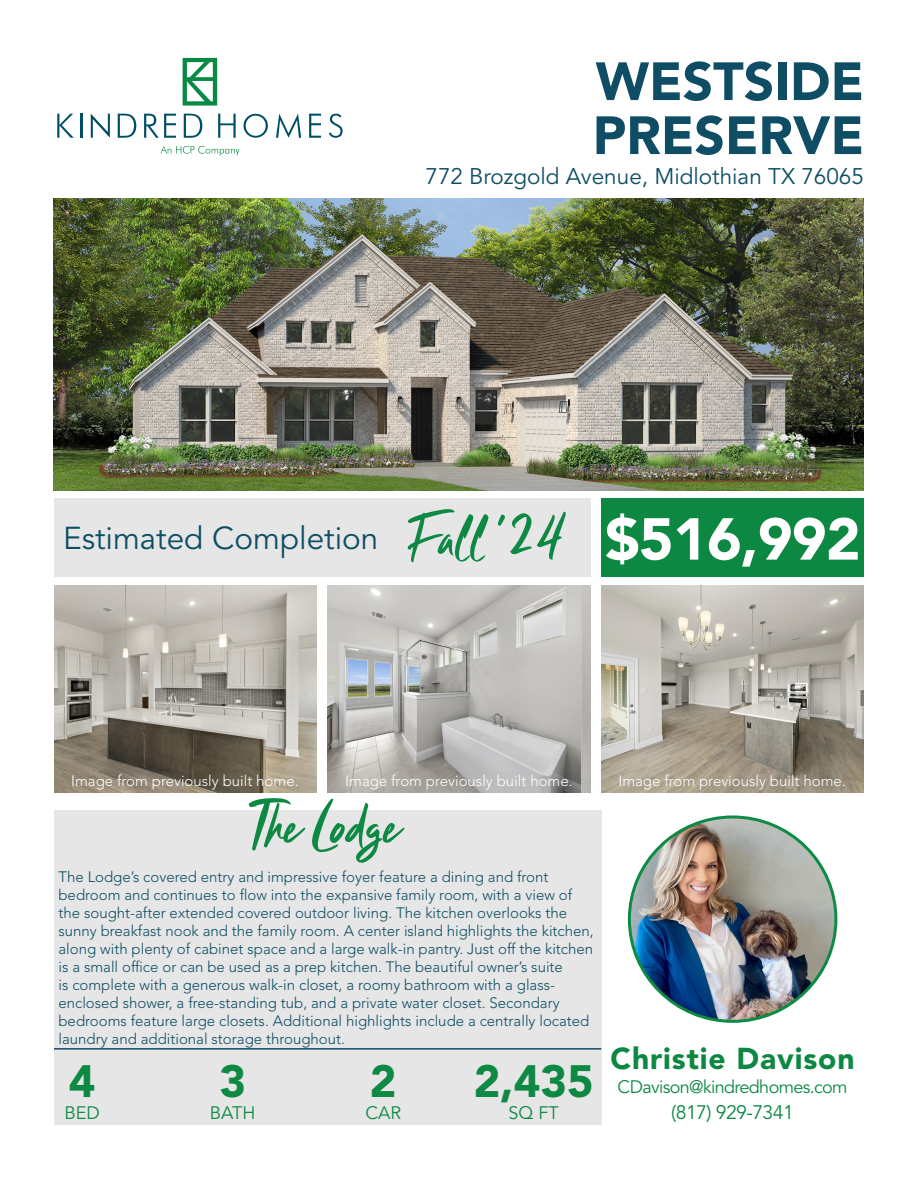
<style>
.page{position:relative;width:918px;height:1188px;background:#fff}
.page>*{position:absolute;margin:0;border:0;box-sizing:border-box;transform-origin:0 0}
.t1{font:900 58.5px "Avenir LT Std";letter-spacing:-.01em;color:#fff}
.Paragraph_Style_1{font:900 53.25px "Avenir LT Std";color:#0e4d64}
.t2{font:52.5px "Clattering";color:#0e8943}
.t3{font:900 45px "Avenir LT Std";color:#0e8943}
.t4{font:31.5px "Avenir LT Std";color:#0e4e64}
.t5{font:900 30px "Avenir LT Std";letter-spacing:.03em;color:#0d8842}
.t6{font:22.5px "Avenir LT Std";color:#0e4e64}
.t7{font:19.5px "Avenir LT Std";letter-spacing:-.03em;color:#0d8842}
.t8{font:18px "Avenir LT Std";letter-spacing:-.035em;color:#0d8842}
.t9{font:18px "Avenir LT Std";color:#0e8943}
.t10{font:300 15px/18px "Avenir LT Std";color:#0e4d64}
.t11{font:300 15px "Avenir LT Std";color:#fff}
</style>
<div class="page">
<img style="left:328px;top:585px;width:262px;height:207px">
<img style="left:601px;top:585px;width:263px;height:207px">
<img style="left:54px;top:585px;width:263px;height:207px">
<svg style="left:183px;top:58px;width:34px;height:48px"></svg>
<svg style="left:57px;top:114px;width:17px;height:24px"></svg>
<svg style="left:91px;top:114px;width:19px;height:24px"></svg>
<svg style="left:118px;top:114px;width:18px;height:24px"></svg>
<svg style="left:144px;top:114px;width:32px;height:24px"></svg>
<svg style="left:184px;top:114px;width:18px;height:24px"></svg>
<svg style="left:218px;top:114px;width:18px;height:24px"></svg>
<svg style="left:244px;top:114px;width:24px;height:24px"></svg>
<svg style="left:276px;top:114px;width:25px;height:24px"></svg>
<svg style="left:309px;top:114px;width:12px;height:24px"></svg>
<svg style="left:329px;top:114px;width:14px;height:24px"></svg>
<hr style="left:81px;top:114px;width:2px;height:24px;background:#004e64">
<svg style="left:161px;top:146px;width:78px;height:10px"></svg>
<div style="left:54px;top:810px;width:547px;height:314px;background:#e6e6e6"></div>
<div style="left:54px;top:498px;width:536px;height:79px;background:#e6e6e6"></div>
<div style="left:601px;top:498px;width:263px;height:79px;background:#0d8842"></div>
<hr style="left:54px;top:1048px;width:547px;height:2px;background:#0e4d64">
<img style="left:629px;top:818px;width:207px;height:203px">
<img style="left:53px;top:199px;width:811px;height:292px">
<p class="Paragraph_Style_1" style="left:596px;top:49px;width:270px">WESTSIDE</p>
<p class="Paragraph_Style_1" style="left:593px;top:103px;width:273px">PRESERVE</p>
<p class="t6" style="left:426px;top:163px;width:440px">772 Brozgold Avenue, Midlothian TX 76065</p>
<p class="t4" style="left:63px;top:520px;width:317px">Estimated Completion</p>
<p class="t2" style="left:409px;top:505px;width:161px">Fall ‘24</p>
<p class="t1" style="left:605px;top:504px;width:257px">$516,992</p>
<p class="t11" style="left:71px;top:772px;width:229px">Image from previously built home.</p>
<p class="t11" style="left:345px;top:772px;width:229px">Image from previously built home.</p>
<p class="t11" style="left:619px;top:772px;width:229px">Image from previously built home.</p>
<p class="t2" style="left:251px;top:793px;width:150px">The Lodge</p>
<p class="t10" style="left:58px;top:868px;width:537px">The Lodge’s covered entry and impressive foyer feature a dining and front bedroom and continues to flow into the expansive family room, with a view of the sought-after extended covered outdoor living. The kitchen overlooks the sunny breakfast nook and the family room. A center island highlights the kitchen, along with plenty of cabinet space and a large walk-in pantry. Just off the kitchen is a small office or can be used as a prep kitchen. The beautiful owner’s suite<br>is complete with a generous walk-in closet, a roomy bathroom with a glass&shy;enclosed shower, a free-standing tub, and a private water closet. Secondary bedrooms feature large closets. Additional highlights include a centrally located laundry and additional storage throughout.</p>
<p class="t3" style="left:69px;top:1054px;width:28px">4</p>
<p class="t9" style="left:65px;top:1102px;width:37px">BED</p>
<p class="t3" style="left:219px;top:1054px;width:28px">3</p>
<p class="t9" style="left:210px;top:1102px;width:47px">BATH</p>
<p class="t3" style="left:370px;top:1054px;width:28px">2</p>
<p class="t9" style="left:365px;top:1102px;width:37px">CAR</p>
<p class="t3" style="left:474px;top:1054px;width:121px">2,435</p>
<p class="t9" style="left:509px;top:1102px;width:52px">SQ FT</p>
<p class="t5" style="left:611px;top:1040px;width:246px">Christie Davison</p>
<p class="t8" style="left:618px;top:1077px;width:232px">CDavison@kindredhomes.com</p>
<p class="t7" style="left:671px;top:1101px;width:124px">(817) 929-7341</p>
</div>
